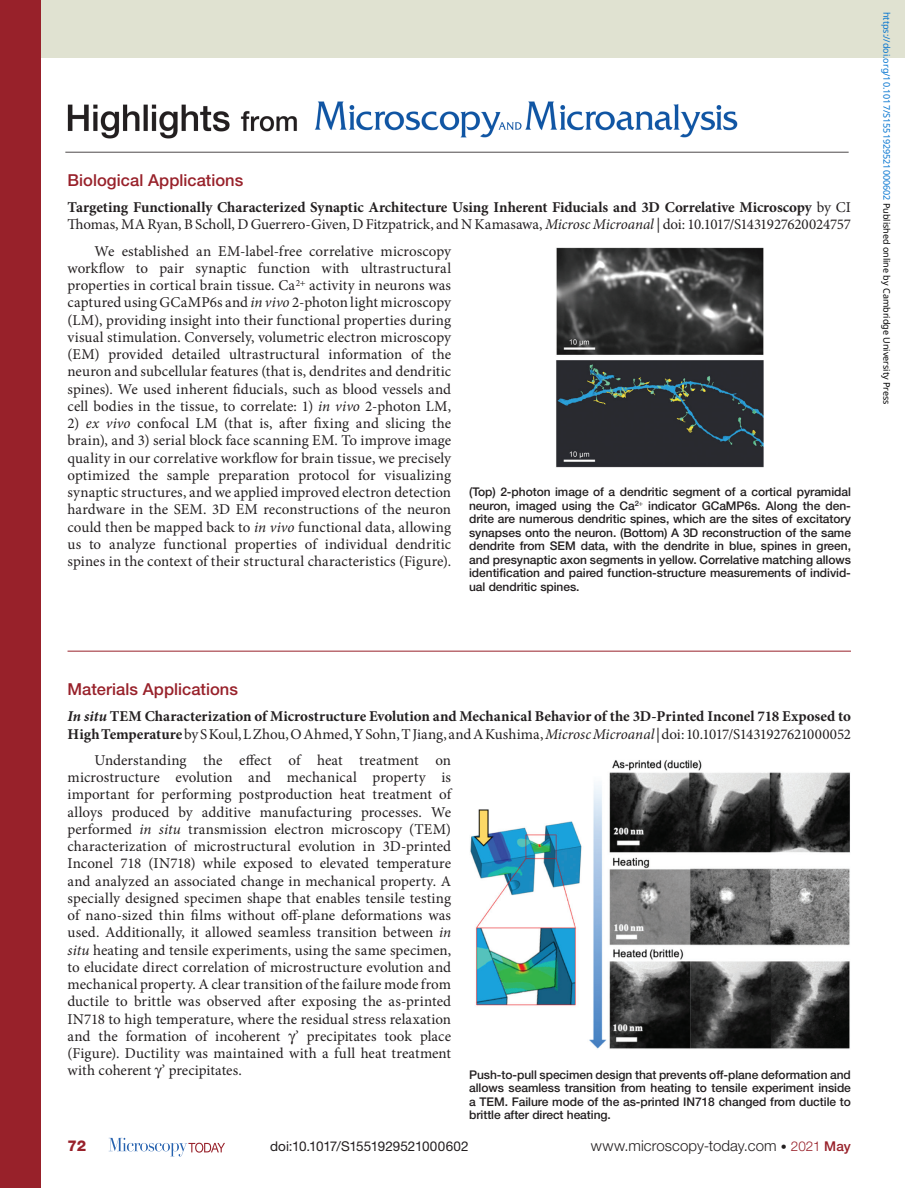
<style>
.page{position:relative;width:905px;height:1188px;background:#fff}
.page>*{position:absolute;margin:0;border:0;box-sizing:border-box;transform-origin:0 0}
.t1{font:500 16.5px "Helvetica Neue LT Std";letter-spacing:.005em;color:#98212a}
.t2{font:15px/17.2px "Minion Pro";letter-spacing:.005em;color:#231f20;text-align:justify}
.t3{font:700 15px/17.2px "Minion Pro";letter-spacing:-.005em;color:#231f20}
.t4{font:300 15px "Helvetica Neue LT Std";letter-spacing:.005em;color:#231f20}
.t5{font:800 15px "Helvetica Neue LT Std";color:#98212a}
.t6{font:13.5px "Helvetica Neue LT Std";color:#231f20}
.t7{font:500 12px/13.5px "Helvetica Neue LT Std";letter-spacing:-.005em;color:#231f20;text-align:justify}
.t8{font:9px "Noto Sans";color:#0172cf}
.s1{font-weight:400}
.s2{font-weight:400;font-style:italic}
.s3{font-style:italic}
.s4{color:#000}
.s5{font-size:12px}
.s6{font-size:13.5px;color:#98212a}
.s7{font-weight:500;font-size:13.5px;color:#98212a}
</style>
<div class="page">
<svg style="left:109px;top:1138px;width:116px;height:18px"></svg>
<div style="left:0;top:0;width:904px;height:58px;background:#e0e2d1"></div>
<div style="left:0;top:0;width:40px;height:1188px;background:#98212a"></div>
<img style="left:65px;top:101px;width:783px;height:51px">
<hr style="left:68px;top:651px;width:782px;height:1px;background:#98212a">
<img style="left:556px;top:247px;width:208px;height:221px">
<img style="left:470px;top:760px;width:380px;height:289px">
<p class="t1" style="left:68px;top:170px;width:177px">Biological Applications</p>
<p class="t3" style="left:68px;top:198px;width:785px">Targeting Functionally Characterized Synaptic Architecture Using Inherent Fiducials and 3D Correlative Microscopy <span class="s1">by CI<br>Thomas, MA Ryan, B Scholl, D Guerrero-Given, D Fitzpatrick, and N Kamasawa,</span> <span class="s2">Microsc Microanal</span> <span class="s1">| doi: 10.1017/S1431927620024757</span></p>
<p class="t2" style="left:67px;top:242px;width:385px;text-indent:27px">We established an EM-label-free correlative microscopy workflow to pair synaptic function with ultrastructural properties in cortical brain tissue. Ca<sup>2</sup> activity in neurons was captured using GCaMP6s and <span class="s3">in vivo</span> 2-photon light microscopy (LM), providing insight into their functional properties during visual stimulation. Conversely, volumetric electron microscopy (EM) provided detailed ultrastructural information of the neuron and subcellular features (that is, dendrites and dendritic spines). We used inherent fiducials, such as blood vessels and cell bodies in the tissue, to correlate: 1) <span class="s3">in vivo</span> 2-photon LM,</p>
<p class="t2" style="left:68px;top:415px;width:385px">2) <span class="s3">ex vivo</span> confocal LM (that is, after fixing and slicing the brain), and 3) serial block face scanning EM. To improve image quality in our correlative workflow for brain tissue, we precisely optimized the sample preparation protocol for visualizing synaptic structures, and we applied improved electron detection hardware in the SEM. 3D EM reconstructions of the neuron could then be mapped back to <span class="s3">in vivo</span> functional data, allowing us to analyze functional properties of individual dendritic spines in the context of their structural characteristics (Figure).</p>
<p class="t7" style="left:469px;top:485px;width:383px">(Top) 2-photon image of a dendritic segment of a cortical pyramidal neuron, imaged using the Ca<sup>2</sup> indicator GCaMP6s. Along the den&shy;drite are numerous dendritic spines, which are the sites of excitatory synapses onto the neuron. (Bottom) A 3D reconstruction of the same dendrite from SEM data, with the dendrite in blue, spines in green, and presynaptic axon segments in yellow. Correlative matching allows identification and paired function-structure measurements of individ&shy;ual dendritic spines.</p>
<p class="t8" style="left:893px;top:12px;width:394px;rotate:90deg">https://doi.org/10.1017/S1551929521000602 <span class="s4">Published online by Cambridge University Press</span></p>
<p class="t1" style="left:68px;top:679px;width:172px">Materials Applications</p>
<p class="t3" style="left:68px;top:708px;width:784px"><span class="s3">In situ</span> TEM Characterization of Microstructure Evolution and Mechanical Behavior of the 3D-Printed Inconel 718 Exposed to<br>High Temperature <span class="s1">by S Koul, L Zhou, O Ahmed, Y Sohn, T Jiang, and A Kushima,</span> <span class="s2">Microsc Microanal</span> <span class="s1">| doi: 10.1017/S1431927621000052</span></p>
<p class="t2" style="left:67px;top:751px;width:385px;text-indent:27px">Understanding the effect of heat treatment on microstructure evolution and mechanical property is important for performing postproduction heat treatment of alloys produced by additive manufacturing processes. We performed <span class="s3">in situ</span> transmission electron microscopy (TEM) characterization of microstructural evolution in 3D-printed Inconel 718 (IN718) while exposed to elevated temperature and analyzed an associated change in mechanical property. A specially designed specimen shape that enables tensile testing of nano-sized thin films without off-plane deformations was used. Additionally, it allowed seamless transition between <span class="s3">in situ</span> heating and tensile experiments, using the same specimen, to elucidate direct correlation of microstructure evolution and mechanical property. A clear transition of the failure mode from ductile to brittle was observed after exposing the as-printed IN718 to high temperature, where the residual stress relaxation and the formation of incoherent ’ precipitates took place (Figure). Ductility was maintained with a full heat treatment with coherent ’ precipitates.</p>
<p class="t7" style="left:469px;top:1067px;width:383px">Push-to-pull specimen design that prevents off-plane deformation and allows seamless transition from heating to tensile experiment inside a TEM. Failure mode of the as-printed IN718 changed from ductile to brittle after direct heating.</p>
<p class="t5" style="left:68px;top:1137px;width:20px">72</p>
<p class="t6" style="left:270px;top:1138px;width:200px">doi:10.1017/S1551929521000602</p>
<p class="t4" style="left:591px;top:1137px;width:261px">www.microscopy-today.com <span class="s5">•</span> <span class="s6">2021</span> <span class="s7">May</span></p>
</div>
